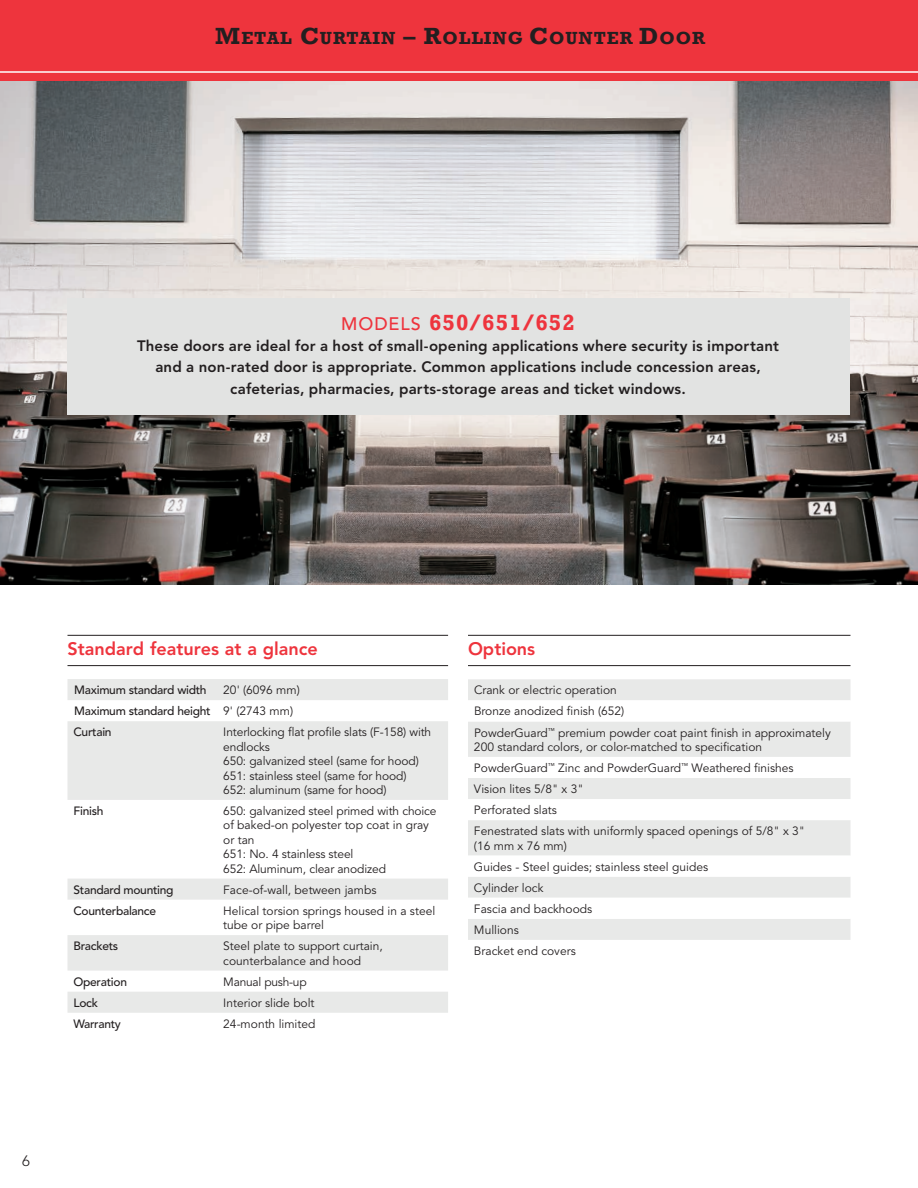
<style>
.page{position:relative;width:918px;height:1188px;background:#fff}
.page>*{position:absolute;margin:0;border:0;box-sizing:border-box;transform-origin:0 0}
.t1{font:700 22.5px "Rockwell";letter-spacing:.05em;color:#ee343d}
.t2{font:800 18px "Avenir LT Std";color:#ee343d}
.t3{font:700 18px "Rockwell";letter-spacing:.05em;color:#231f20}
.t4{font:800 15px/21.3px "Avenir LT Std";letter-spacing:.01em;color:#231f20;text-align:center}
.t5{font:300 15px "Avenir LT Std";color:#231f20}
.t6{font:12px/21px "Avenir LT Std";color:#231f20}
.t7{font:500 12px/21px "Avenir LT Std";letter-spacing:-.025em;color:#231f20}
.t8{font:12px "Avenir LT Std";letter-spacing:-.02em;color:#231f20}
.s1{font-size:24px}
.s2{font-family:"Avenir LT Std";font-weight:500;font-size:18px}
.s3{font-weight:400}
</style>
<div class="page">
<img style="left:0;top:81px;width:918px;height:503px">
<div style="left:68px;top:299px;width:782px;height:116px;background:#e2e3e2"></div>
<div style="left:468px;top:679px;width:382px;height:21px;background:#e8e9e8"></div>
<svg style="left:468px;top:722px;width:382px;height:218px;fill:#e8e9e8"></svg>
<hr style="left:68px;top:635px;width:380px;height:1px;background:#231f20">
<hr style="left:68px;top:665px;width:380px;height:1px;background:#231f20">
<svg style="left:68px;top:679px;width:380px;height:334px;fill:#e8e9e8"></svg>
<hr style="left:468px;top:635px;width:382px;height:1px;background:#231f20">
<hr style="left:468px;top:665px;width:382px;height:1px;background:#231f20">
<div style="left:0;top:0;width:918px;height:81px;background:#ee343d"></div>
<hr style="left:0;top:71px;width:918px;height:2px;background:#fff">
<h2 class="t3" style="left:215px;top:27px;width:492px"><span class="s1">M</span>ETAL <span class="s1">C</span>URTAIN <span class="s1">– R</span>OLLING <span class="s1">C</span>OUNTER <span class="s1">D</span>OOR</h2>
<h1 class="t1" style="left:341px;top:309px;width:235px"><span class="s2">MODELS</span> 650/651/652</h1>
<p class="t4" style="left:137px;top:336px;width:643px">These doors are ideal for a host of small-opening applications where security is important and a non-rated door is appropriate. Common applications include concession areas, cafeterias, pharmacies, parts-storage areas and ticket windows.</p>
<h2 class="t2" style="left:68px;top:638px;width:252px">Standard features at a glance</h2>
<p class="t7" style="left:74px;top:680px;width:134px">Maximum standard width</p>
<p class="t7" style="left:73px;top:680px;width:228px;text-indent:150px"><span class="s3">20' (6096 mm)<br></span>Maximum standard height <span class="s3">9' (2743 mm)<br></span>Curtain</p>
<p class="t6" style="left:223px;top:725px;width:209px;line-height:14.4px">Interlocking flat profile slats (F-158) with endlocks<br>650: galvanized steel (same for hood)<br>651: stainless steel (same for hood)<br>652: aluminum (same for hood)</p>
<p class="t7" style="left:73px;top:801px;width:31px">Finish</p>
<p class="t6" style="left:223px;top:804px;width:215px;line-height:14.4px">650: galvanized steel primed with choice of baked-on polyester top coat in gray or tan<br>651: No. 4 stainless steel<br>652: Aluminum, clear anodized</p>
<p class="t7" style="left:73px;top:879px;width:102px">Standard mounting</p>
<p class="t6" style="left:223px;top:879px;width:155px">Face-of-wall, between jambs</p>
<p class="t7" style="left:73px;top:900px;width:84px">Counterbalance</p>
<p class="t6" style="left:223px;top:904px;width:213px;line-height:14.4px">Helical torsion springs housed in a steel tube or pipe barrel</p>
<p class="t7" style="left:73px;top:936px;width:46px">Brackets</p>
<p class="t6" style="left:223px;top:939px;width:161px;line-height:14.4px">Steel plate to support curtain, counterbalance and hood</p>
<p class="t7" style="left:73px;top:971px;width:55px">Operation</p>
<p class="t8" style="left:223px;top:975px;width:85px">Manual push-up</p>
<p class="t7" style="left:73px;top:992px;width:26px">Lock</p>
<p class="t6" style="left:223px;top:992px;width:93px">Interior slide bolt</p>
<p class="t7" style="left:73px;top:1013px;width:49px">Warranty</p>
<p class="t6" style="left:223px;top:1014px;width:94px">24-month limited</p>
<h2 class="t2" style="left:468px;top:638px;width:69px">Options</h2>
<p class="t6" style="left:474px;top:680px;width:358px">Crank or electric operation<br>Bronze anodized finish (652)<br>PowderGuard<sup>™</sup> premium powder coat paint finish in approximately</p>
<p class="t6" style="left:474px;top:737px;width:333px">200 standard colors, or color-matched to specification PowderGuard<sup>™</sup> Zinc and PowderGuard<sup>™</sup> Weathered finishes Vision lites 5/8" x 3"<br>Perforated slats<br>Fenestrated slats with uniformly spaced openings of 5/8" x 3"</p>
<p class="t6" style="left:474px;top:835px;width:236px">(16 mm x 76 mm)<br>Guides - Steel guides; stainless steel guides<br>Cylinder lock<br>Fascia and backhoods<br>Mullions<br>Bracket end covers</p>
<p class="t5" style="left:22px;top:1152px;width:9px">6</p>
</div>
